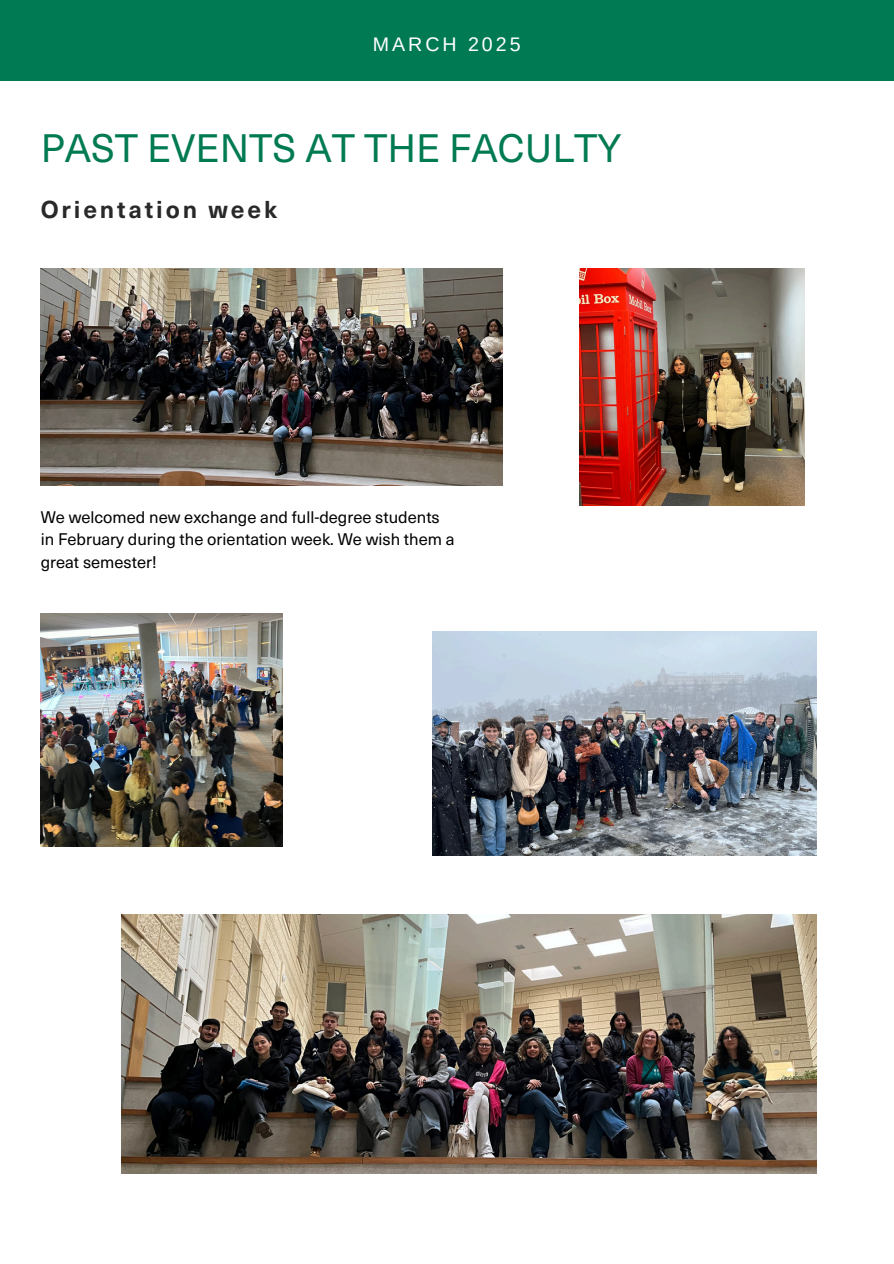
<style>
.page{position:relative;width:894px;height:1264px;background:#fff}
.page>*{position:absolute;margin:0;border:0;box-sizing:border-box;transform-origin:0 0}
.t1{font:39px "Neue Haas Unica Pro";color:#007a53}
.t2{font:700 24px "Neue Haas Unica Pro";letter-spacing:.12em;color:#292929}
.t3{font:19.65px "Arimo";letter-spacing:.15em;color:#fff}
.t4{font:16.5px/22.5px "Neue Haas Unica Pro";color:#000}
</style>
<div class="page">
<div style="left:0;top:0;width:893px;height:81px;background:#007a53"></div>
<img style="left:432px;top:631px;width:383px;height:224px">
<img style="left:41px;top:268px;width:461px;height:217px">
<img style="left:579px;top:268px;width:225px;height:238px">
<img style="left:121px;top:914px;width:694px;height:259px">
<img style="left:41px;top:613px;width:242px;height:233px">
<p class="t3" style="left:373px;top:33px;width:149px">MARCH 2025</p>
<h3 class="t1" style="left:41px;top:117px;width:582px">PAST EVENTS AT THE FACULTY</h3>
<p class="t2" style="left:41px;top:190px;width:238px">Orientation week</p>
<h1 class="t4" style="left:41px;top:504px;width:415px">We welcomed new exchange and full-degree students in February during the orientation week. We wish them a great semester!</h1>
</div>
